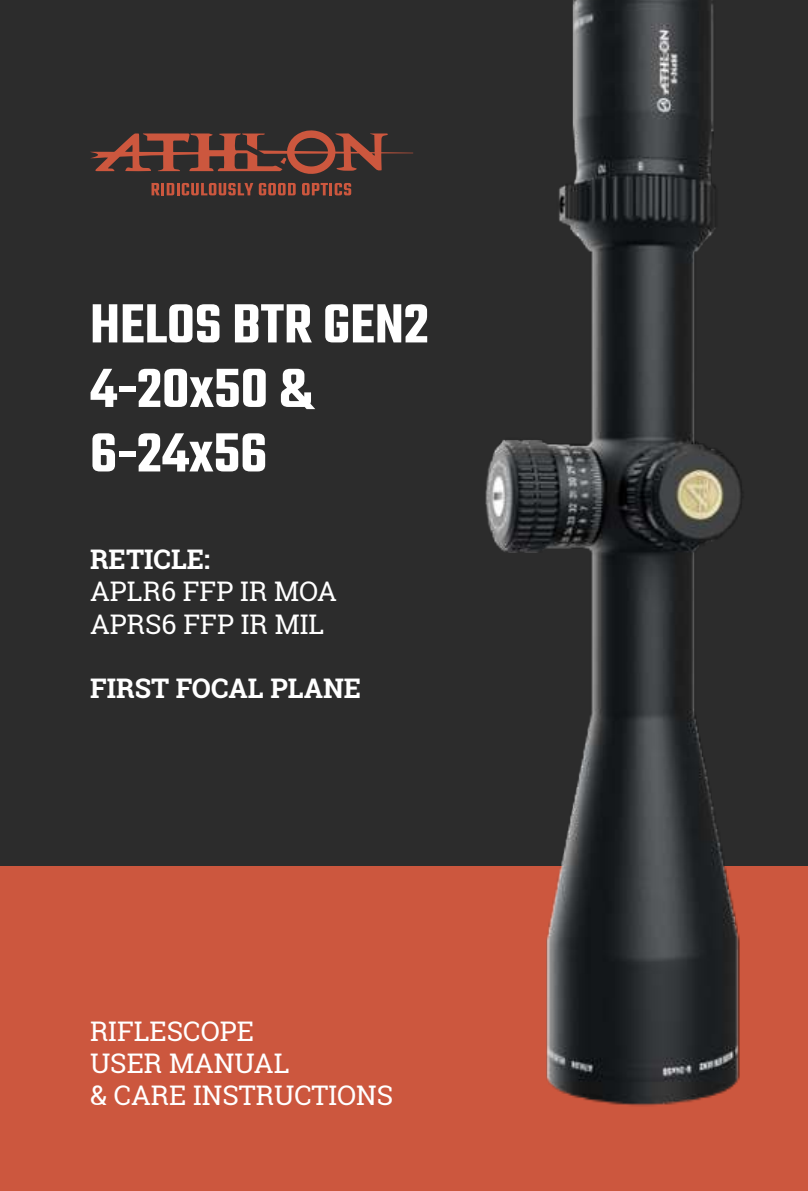
<style>
.page{position:relative;width:808px;height:1191px;background:#2c2c2c}
.page>*{position:absolute;margin:0;border:0;box-sizing:border-box;transform-origin:0 0}
.t1{font:600 60px/64.5px "Teko";color:#fff}
.t2{font:27px/32.4px "Roboto Slab";color:#fff}
.t3{font:700 27px "Roboto Slab";color:#fff}
</style>
<div class="page">
<svg style="left:152px;top:183px;width:101px;height:12px"></svg>
<svg style="left:268px;top:183px;width:8px;height:12px"></svg>
<svg style="left:259px;top:183px;width:14px;height:12px"></svg>
<svg style="left:278px;top:183px;width:8px;height:12px"></svg>
<svg style="left:281px;top:183px;width:15px;height:12px"></svg>
<svg style="left:302px;top:183px;width:8px;height:12px"></svg>
<svg style="left:305px;top:183px;width:46px;height:12px"></svg>
<svg style="left:90px;top:130px;width:323px;height:44px"></svg>
<div style="left:0;top:866px;width:808px;height:325px;background:#cc573e"></div>
<img style="left:485px;top:0;width:257px;height:1106px">
<h1 class="t1" style="left:90px;top:291px;width:340px">HELOS BTR GEN2<br>4-20x50 &amp;<br>6-24x56</h1>
<p class="t3" style="left:90px;top:548px;width:122px">RETICLE:</p>
<p class="t2" style="left:90px;top:577px;width:248px">APLR6 FFP IR MOA<br>APRS6 FFP IR MIL</p>
<p class="t3" style="left:90px;top:677px;width:273px">FIRST FOCAL PLANE</p>
<p class="t2" style="left:90px;top:1017px;width:305px">RIFLESCOPE<br>USER MANUAL<br>&amp; CARE INSTRUCTIONS</p>
</div>
